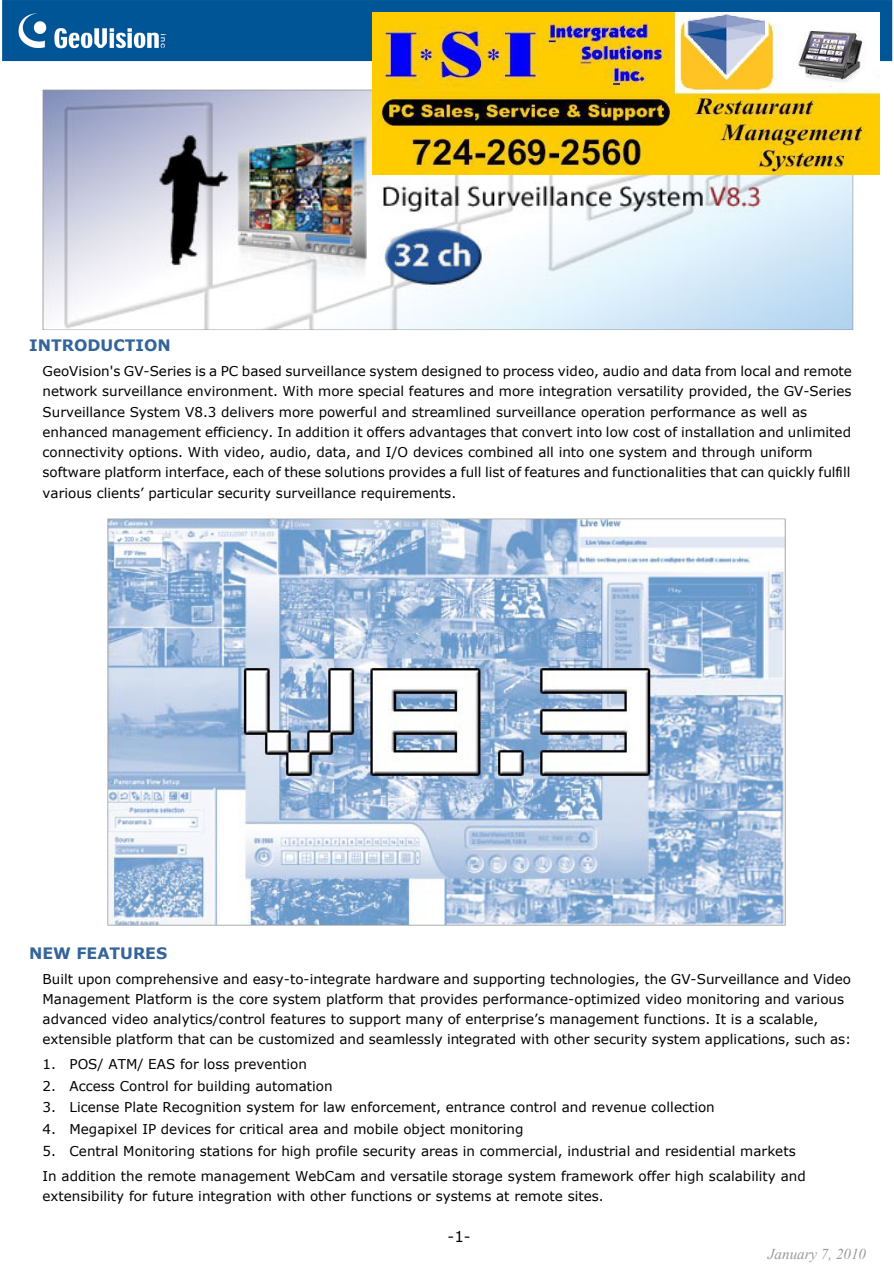
<style>
.page{position:relative;width:894px;height:1264px;background:#fff}
.page>*{position:absolute;margin:0;border:0;box-sizing:border-box;transform-origin:0 0}
.t1{font:700 15.75px "Verdana";color:#33659a}
.t2{font:italic 15px "Times New Roman";color:#9a9a9a}
.t3{font:15px "Verdana";color:#000}
.t4{font:13.5px/20.2px "Verdana";color:#000}
</style>
<div class="page">
<img style="left:2px;top:0;width:891px;height:61px">
<img style="left:43px;top:90px;width:810px;height:240px">
<img style="left:107px;top:519px;width:679px;height:407px">
<img style="left:372px;top:13px;width:507px;height:161px">
<p class="t1" style="left:29px;top:336px;width:143px">INTRODUCTION</p>
<p class="t4" style="left:43px;top:361px;width:811px">GeoVision's GV-Series is a PC based surveillance system designed to process video, audio and data from local and remote network surveillance environment. With more special features and more integration versatility provided, the GV-Series Surveillance System V8.3 delivers more powerful and streamlined surveillance operation performance as well as enhanced management efficiency. In addition it offers advantages that convert into low cost of installation and unlimited connectivity options. With video, audio, data, and I/O devices combined all into one system and through uniform software platform interface, each of these solutions provides a full list of features and functionalities that can quickly fulfill various clients’ particular security surveillance requirements.</p>
<p class="t1" style="left:29px;top:943px;width:140px">NEW FEATURES</p>
<p class="t4" style="left:43px;top:968px;width:810px">Built upon comprehensive and easy-to-integrate hardware and supporting technologies, the GV-Surveillance and Video Management Platform is the core system platform that provides performance-optimized video monitoring and various advanced video analytics/control features to support many of enterprise’s management functions. It is a scalable, extensible platform that can be customized and seamlessly integrated with other security system applications, such as:</p>
<p class="t4" style="left:43px;top:1053px;width:266px">1. POS/ ATM/ EAS for loss prevention</p>
<p class="t4" style="left:43px;top:1075px;width:292px">2. Access Control for building automation</p>
<p class="t4" style="left:43px;top:1097px;width:674px">3. License Plate Recognition system for law enforcement, entrance control and revenue collection</p>
<p class="t4" style="left:43px;top:1119px;width:482px">4. Megapixel IP devices for critical area and mobile object monitoring</p>
<p class="t4" style="left:43px;top:1138px;width:765px;line-height:24.8px">5. Central Monitoring stations for high profile security areas in commercial, industrial and residential markets<br>In addition the remote management WebCam and versatile storage system framework offer high scalability and</p>
<p class="t4" style="left:43px;top:1186px;width:563px">extensibility for future integration with other functions or systems at remote sites.</p>
<p class="t3" style="left:448px;top:1227px;width:25px">-1-</p>
<p class="t2" style="left:768px;top:1244px;width:100px">January 7, 2010</p>
</div>
